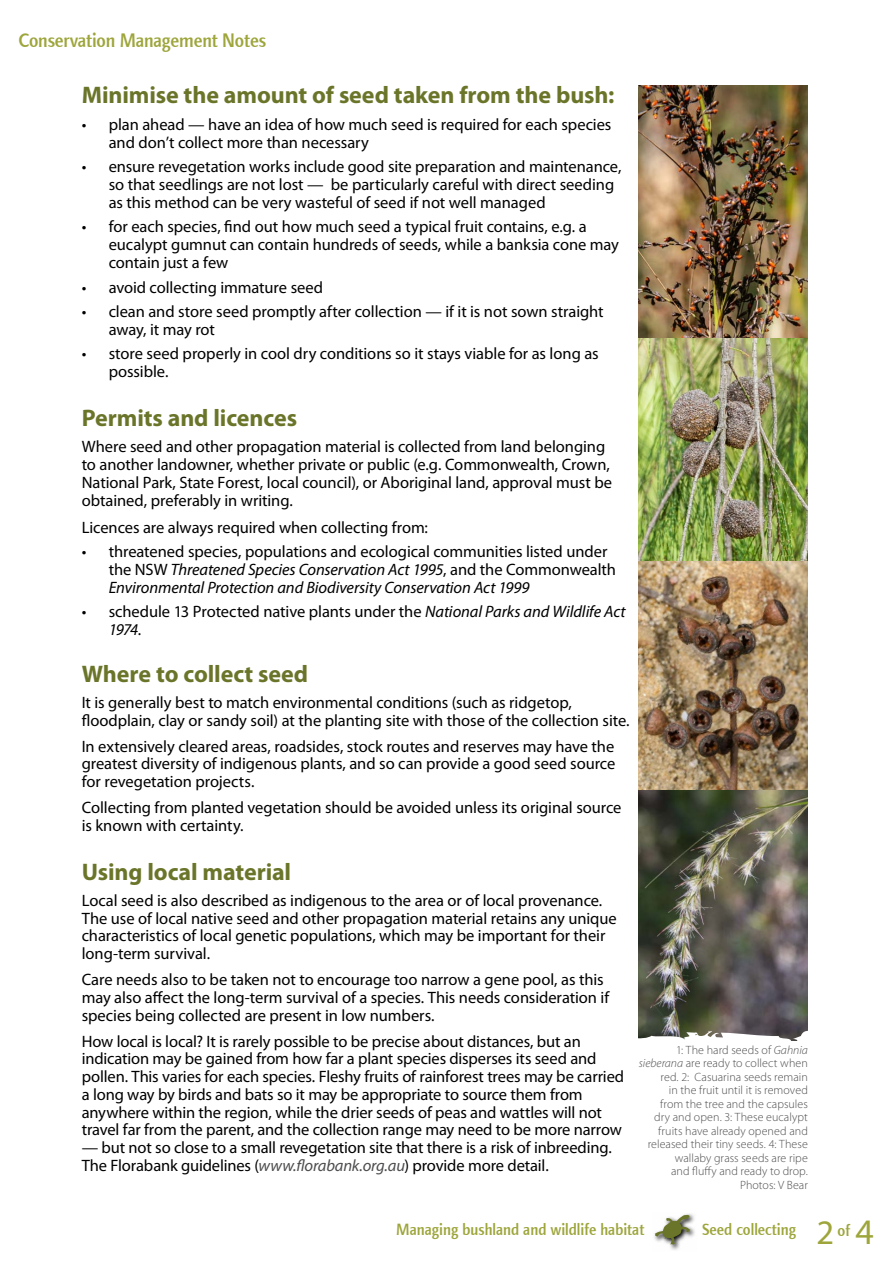
<style>
.page{position:relative;width:893px;height:1263px;background:#fff}
.page>*{position:absolute;margin:0;border:0;box-sizing:border-box;transform-origin:0 0}
.t1{font:700 24px "Myriad Pro";letter-spacing:-.005em;color:#6b752a}
.t2{font:500 19.8px "Linotype Finnegan Os F";letter-spacing:-.01em;color:#9da53b;scale:.9 1}
.t3{font:16.5px/18px "Myriad Pro";letter-spacing:-.005em;color:#000}
.t4{font:italic 16.5px/18px "Myriad Pro";letter-spacing:-.005em;color:#000}
.t5{font:500 16.5px "Linotype Finnegan Os F";color:#9da53b;scale:.9 1}
.t6{font:500 16.5px "Linotype Finnegan Os F";color:#9da53b;scale:.91 1}
.t7{font:300 12px/13.5px "Myriad Pro";letter-spacing:.005em;color:#4d4d4f;text-align:right}
.s1{font-style:normal}
.s2{font-style:italic}
.s3{font-style:italic;color:#4d4d4f}
.s4{font-family:"Myriad Pro";font-weight:400;font-size:34.5px}
.s5{font-family:"Myriad Pro";font-weight:400;font-size:36px}
</style>
<div class="page">
<img style="left:638px;top:85px;width:170px;height:476px">
<img style="left:638px;top:561px;width:170px;height:230px">
<img style="left:638px;top:791px;width:170px;height:230px">
<svg style="left:638px;top:1021px;width:170px;height:20px"></svg>
<img style="left:654px;top:1213px;width:41px;height:37px">
<svg style="left:655px;top:1214px;width:35px;height:31px"></svg>
<p class="t2" style="left:18px;top:29px;width:277px">Conservation Management Notes</p>
<h1 class="t1" style="left:82px;top:79px;width:534px">Minimise the amount of seed taken from the bush:</h1>
<p class="t3" style="left:109px;top:115px;width:504px;text-indent:-27px">• plan ahead — have an idea of how much seed is required for each species and don’t collect more than necessary</p>
<p class="t3" style="left:109px;top:157px;width:514px;text-indent:-27px">• ensure revegetation works include good site preparation and maintenance, so that seedlings are not lost — be particularly careful with direct seeding as this method can be very wasteful of seed if not well managed</p>
<p class="t3" style="left:109px;top:217px;width:512px;text-indent:-27px">• for each species, find out how much seed a typical fruit contains, e.g. a eucalypt gumnut can contain hundreds of seeds, while a banksia cone may contain just a few</p>
<p class="t3" style="left:82px;top:278px;width:243px">• avoid collecting immature seed</p>
<p class="t3" style="left:109px;top:302px;width:496px;text-indent:-27px">• clean and store seed promptly after collection — if it is not sown straight away, it may rot</p>
<p class="t3" style="left:109px;top:345px;width:491px;text-indent:-27px">• store seed properly in cool dry conditions so it stays viable for as long as possible.</p>
<h1 class="t1" style="left:82px;top:402px;width:217px">Permits and licences</h1>
<p class="t3" style="left:82px;top:437px;width:532px">Where seed and other propagation material is collected from land belonging to another landowner, whether private or public (e.g. Commonwealth, Crown, National Park, State Forest, local council), or Aboriginal land, approval must be obtained, preferably in writing.</p>
<p class="t3" style="left:82px;top:518px;width:348px">Licences are always required when collecting from:</p>
<p class="t4" style="left:109px;top:542px;width:509px;text-indent:-27px"><span class="s1">• threatened species, populations and ecological communities listed under the NSW</span> Threatened Species Conservation Act 1995<span class="s1">, and the Commonwealth<br></span>Environmental Protection and Biodiversity Conservation Act 1999</p>
<p class="t3" style="left:109px;top:603px;width:519px;text-indent:-27px">• schedule 13 Protected native plants under the <span class="s2">National Parks and Wildlife Act<br>1974</span>.</p>
<h1 class="t1" style="left:82px;top:658px;width:228px">Where to collect seed</h1>
<p class="t3" style="left:82px;top:693px;width:549px">It is generally best to match environmental conditions (such as ridgetop, floodplain, clay or sandy soil) at the planting site with those of the collection site.</p>
<p class="t3" style="left:82px;top:737px;width:535px;text-align:justify">In extensively cleared areas, roadsides, stock routes and reserves may have the greatest diversity of indigenous plants, and so can provide a good seed source for revegetation projects.</p>
<p class="t3" style="left:82px;top:798px;width:541px">Collecting from planted vegetation should be avoided unless its original source is known with certainty.</p>
<h1 class="t1" style="left:82px;top:856px;width:211px">Using local material</h1>
<p class="t3" style="left:82px;top:891px;width:536px">Local seed is also described as indigenous to the area or of local provenance.<br>The use of local native seed and other propagation material retains any unique characteristics of local genetic populations, which may be important for their long-term survival.</p>
<p class="t3" style="left:82px;top:970px;width:529px">Care needs also to be taken not to encourage too narrow a gene pool, as this may also affect the long-term survival of a species. This needs consideration if species being collected are present in low numbers.</p>
<p class="t3" style="left:82px;top:1032px;width:544px">How local is local? It is rarely possible to be precise about distances, but an indication may be gained from how far a plant species disperses its seed and pollen. This varies for each species. Fleshy fruits of rainforest trees may be carried a long way by birds and bats so it may be appropriate to source them from anywhere within the region, while the drier seeds of peas and wattles will not travel far from the parent, and the collection range may need to be more narrow</p>
<p class="t3" style="left:82px;top:1138px;width:532px">— but not so close to a small revegetation site that there is a risk of inbreeding.<br>The Florabank guidelines (<span class="s3">www.florabank.org.au</span>) provide more detail.</p>
<p class="t7" style="left:639px;top:1043px;width:171px">1: The hard seeds of <span class="s2">Gahnia sieberana</span> are ready to collect when red. 2: Casuarina seeds remain<br>in the fruit until it is removed<br>from the tree and the capsules<br>dry and open. 3: These eucalypt fruits have already opened and released their tiny seeds. 4: These wallaby grass seeds are ripe<br>and fluffy and ready to drop.<br>Photos: V Bear</p>
<p class="t5" style="left:396px;top:1220px;width:277px">Managing bushland and wildlife habitat</p>
<p class="t5" style="left:702px;top:1220px;width:106px">Seed collecting</p>
<p class="t6" style="left:816px;top:1220px;width:64px"><span class="s4">2</span>of <span class="s5">4</span></p>
</div>
